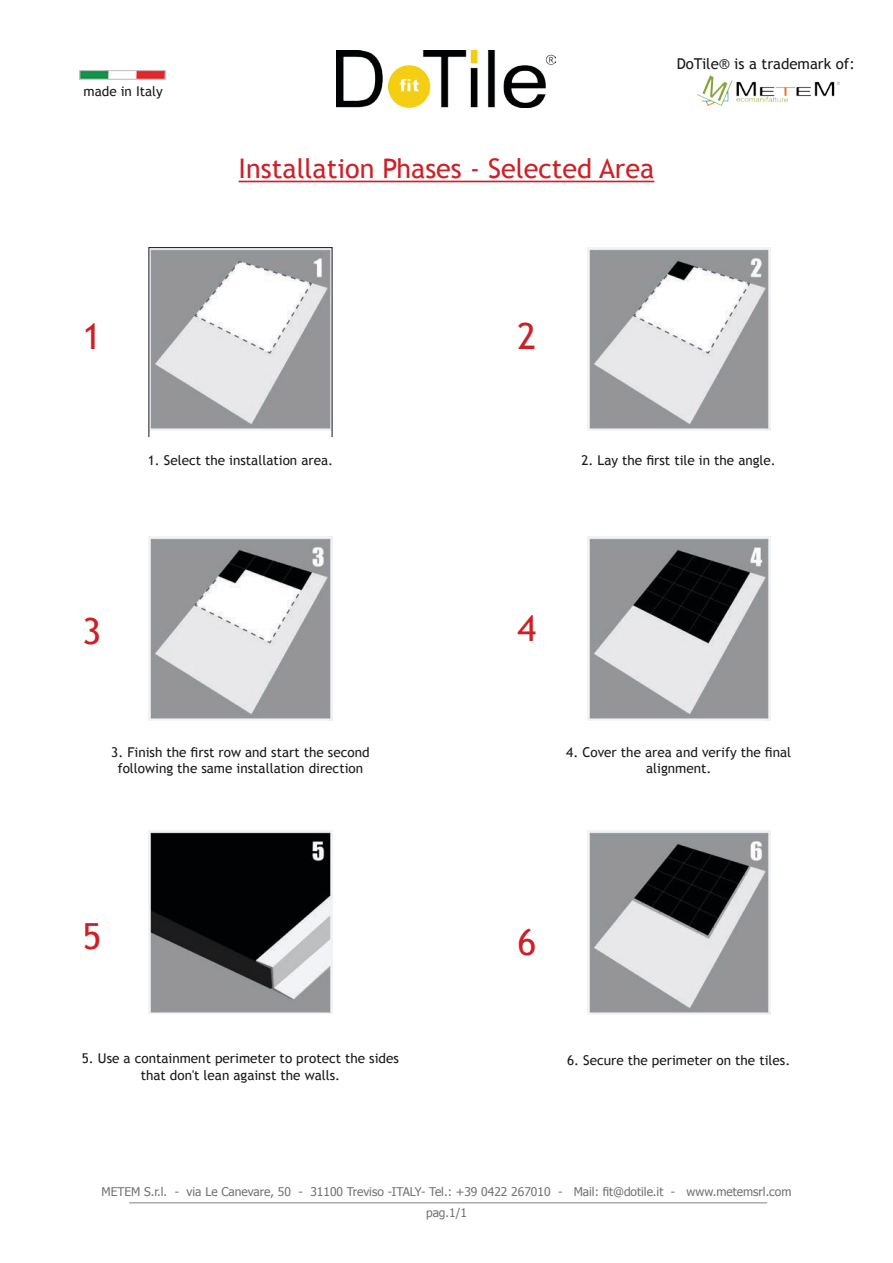
<style>
.page{position:relative;width:893px;height:1263px;background:#fff}
.page>*{position:absolute;margin:0;border:0;box-sizing:border-box;transform-origin:0 0}
.t1{font:36px "Trebuchet MS";color:#cd2027}
.t2{font:27px "Trebuchet MS";color:#cd2027}
.t3{font:15px "Trebuchet MS";color:#1a181b}
.t4{font:13.5px/16.2px "Trebuchet MS";color:#1a181b;text-align:center}
.t5{font:12px/21px "Tahoma";color:#707173;text-align:center}
</style>
<div class="page">
<img style="left:336px;top:50px;width:219px;height:57px">
<hr style="left:239px;top:181px;width:415px;height:1px;background:#cd2027">
<img style="left:80px;top:71px;width:86px;height:8px">
<img style="left:698px;top:76px;width:141px;height:29px">
<hr style="left:129px;top:1202px;width:638px;height:1px;background:#87888a">
<img style="left:151px;top:250px;width:179px;height:181px">
<img style="left:587px;top:248px;width:183px;height:183px">
<img style="left:149px;top:537px;width:183px;height:183px">
<img style="left:587px;top:537px;width:183px;height:183px">
<img style="left:149px;top:831px;width:183px;height:183px">
<img style="left:587px;top:831px;width:183px;height:183px">
<p class="t4" style="left:84px;top:83px;width:81px">made in Italy</p>
<h1 class="t1" style="left:82px;top:315px;width:20px">1</h1>
<p class="t3" style="left:677px;top:55px;width:180px">DoTile® is a trademark of:</p>
<h2 class="t2" style="left:239px;top:153px;width:417px">Installation Phases - Selected Area</h2>
<h1 class="t1" style="left:517px;top:315px;width:20px">2</h1>
<p class="t4" style="left:148px;top:452px;width:187px">1. Select the installation area.</p>
<p class="t4" style="left:581px;top:452px;width:196px">2. Lay the first tile in the angle.</p>
<h1 class="t1" style="left:82px;top:610px;width:20px">3</h1>
<h1 class="t1" style="left:517px;top:607px;width:20px">4</h1>
<p class="t4" style="left:111px;top:744px;width:260px">3. Finish the first row and start the second following the same installation direction</p>
<p class="t4" style="left:566px;top:744px;width:226px">4. Cover the area and verify the final alignment.</p>
<h1 class="t1" style="left:82px;top:915px;width:20px">5</h1>
<h1 class="t1" style="left:517px;top:921px;width:20px">6</h1>
<p class="t4" style="left:82px;top:1050px;width:319px">5. Use a containment perimeter to protect the sides that don't lean against the walls.</p>
<p class="t4" style="left:567px;top:1052px;width:225px">6. Secure the perimeter on the tiles.</p>
<p class="t5" style="left:102px;top:1181px;width:691px">METEM S.r.l. - via Le Canevare, 50 - 31100 Treviso -ITALY- Tel.: +39 0422 267010 - Mail: fit@dotile.it - www.metemsrl.com pag.1/1</p>
</div>
